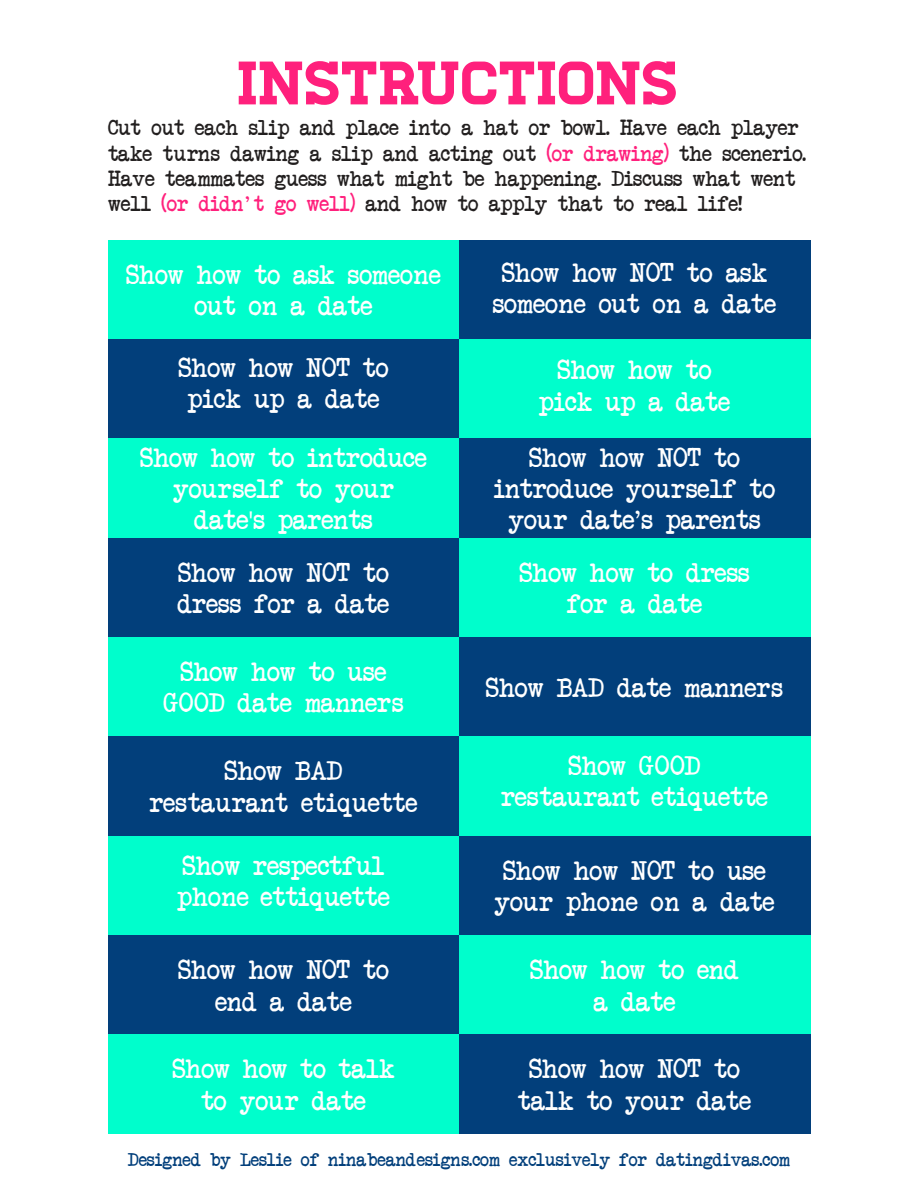
<style>
.page{position:relative;width:918px;height:1188px;background:#fff}
.page>*{position:absolute;margin:0;border:0;box-sizing:border-box;transform-origin:0 0}
.t1{font:61.2px "Homestead";color:#ff207c}
.t2{font:26.25px/31.5px "Another Typewriter";color:#fff;text-align:center}
.t3{font:21px/25.2px "Another Typewriter";color:#221f1f}
.t4{font:18px "Another Typewriter";color:#023f7b}
.s1{color:#ff207c}
.s2{font-family:"American Typewriter"}
</style>
<div class="page">
<div style="left:108px;top:240px;width:351px;height:99px;background:#00fecc"></div>
<div style="left:459px;top:240px;width:351px;height:99px;background:#023f7b"></div>
<div style="left:108px;top:339px;width:351px;height:100px;background:#023f7b"></div>
<div style="left:459px;top:339px;width:351px;height:100px;background:#00fecc"></div>
<div style="left:108px;top:439px;width:351px;height:99px;background:#00fecc"></div>
<div style="left:459px;top:439px;width:351px;height:99px;background:#023f7b"></div>
<div style="left:108px;top:538px;width:351px;height:99px;background:#023f7b"></div>
<div style="left:459px;top:538px;width:351px;height:99px;background:#00fecc"></div>
<div style="left:108px;top:637px;width:351px;height:100px;background:#00fecc"></div>
<div style="left:459px;top:637px;width:351px;height:100px;background:#023f7b"></div>
<div style="left:108px;top:737px;width:351px;height:99px;background:#023f7b"></div>
<div style="left:459px;top:737px;width:351px;height:99px;background:#00fecc"></div>
<div style="left:108px;top:836px;width:351px;height:99px;background:#00fecc"></div>
<div style="left:459px;top:836px;width:351px;height:99px;background:#023f7b"></div>
<div style="left:108px;top:935px;width:351px;height:100px;background:#023f7b"></div>
<div style="left:459px;top:935px;width:351px;height:100px;background:#00fecc"></div>
<div style="left:108px;top:1035px;width:351px;height:99px;background:#00fecc"></div>
<div style="left:459px;top:1035px;width:351px;height:99px;background:#023f7b"></div>
<h1 class="t1" style="left:239px;top:47px;width:442px">INSTRUCTIONS</h1>
<p class="t3" style="left:108px;top:116px;width:700px">Cut out each slip and place into a hat or bowl. Have each player take turns dawing a slip and acting out <span class="s1">(or drawing)</span> the scenerio.<br>Have teammates guess what might be happening. Discuss what went well <span class="s1">(or didn't go well)</span> and how to apply that to real life!</p>
<p class="t2" style="left:126px;top:259px;width:316px">Show how to ask someone out on a date</p>
<p class="t2" style="left:493px;top:257px;width:285px">Show how NOT to ask someone out on a date</p>
<p class="t2" style="left:178px;top:352px;width:212px">Show how NOT to pick up a date</p>
<p class="t2" style="left:140px;top:442px;width:288px">Show how to introduce yourself to your date<span class="s2">'</span>s parents</p>
<p class="t2" style="left:494px;top:442px;width:283px">Show how NOT to introduce yourself to your date<span class="s2">’</span>s parents</p>
<p class="t2" style="left:519px;top:557px;width:232px">Show how to dress for a date</p>
<p class="t2" style="left:539px;top:354px;width:193px">Show how to pick up a date</p>
<p class="t2" style="left:178px;top:557px;width:213px;text-align:left">Show how NOT to dress for a date</p>
<p class="t2" style="left:163px;top:656px;width:242px">Show how to use<br>GOOD date manners</p>
<p class="t2" style="left:486px;top:672px;width:299px">Show BAD date manners</p>
<p class="t2" style="left:501px;top:750px;width:268px">Show GOOD restaurant etiquette</p>
<p class="t2" style="left:149px;top:756px;width:270px">Show BAD<br>restaurant etiquette</p>
<p class="t2" style="left:177px;top:850px;width:214px;text-align:left">Show respectful phone ettiquette</p>
<p class="t2" style="left:494px;top:855px;width:282px">Show how NOT to use your phone on a date</p>
<p class="t2" style="left:178px;top:954px;width:212px">Show how NOT to end a date</p>
<p class="t2" style="left:530px;top:954px;width:210px">Show how to end a date</p>
<p class="t2" style="left:172px;top:1054px;width:224px">Show how to talk to your date</p>
<p class="t2" style="left:518px;top:1054px;width:235px">Show how NOT to talk to your date</p>
<p class="t4" style="left:128px;top:1149px;width:664px">Designed by Leslie of ninabeandesigns.com exclusively for datingdivas.com</p>
</div>
